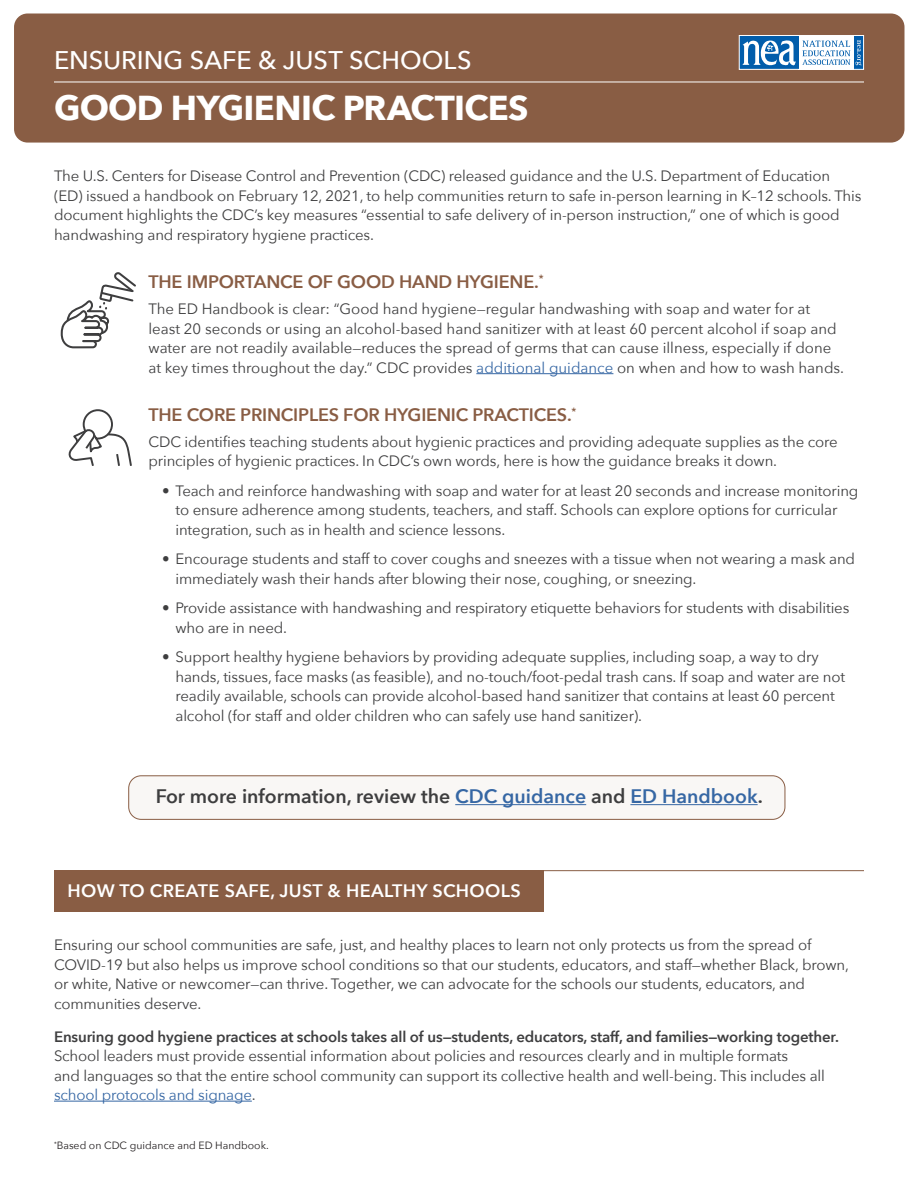
<style>
.page{position:relative;width:918px;height:1188px;background:#fff}
.page>*{position:absolute;margin:0;border:0;box-sizing:border-box;transform-origin:0 0}
.t1{font:700 34.5px "Avenir Next";letter-spacing:-.02em;color:#fff}
.t2{font:500 25.5px "Avenir Next";color:#fff}
.t3{font:600 19.5px "Avenir Next";color:#3e3e3f}
.t4{font:600 18px "Avenir Next";letter-spacing:-.01em;color:#895d44}
.t5{font:600 18px "Avenir Next";letter-spacing:.02em;color:#fff}
.t6{font:15px/19.5px "Avenir Next";letter-spacing:-.01em;color:#3e3e3f}
.t7{font:600 15px "Avenir Next";letter-spacing:-.01em;color:#3e3e3f}
.t8{font:10.5px "Avenir Next";color:#231f20}
.s1{color:#3667a4}
</style>
<div class="page">
<hr style="left:476px;top:373px;width:137px;height:1px;background:#3667a4">
<div style="left:14px;top:14px;width:891px;height:129px;background:#895d44;border-radius:14px"></div>
<hr style="left:54px;top:82px;width:810px;height:1px;background:#fff">
<div style="left:799px;top:36px;width:55px;height:33px;background:#fff"></div>
<div style="left:854px;top:36px;width:10px;height:34px;background:#015dab"></div>
<div style="left:739px;top:36px;width:60px;height:33px;background:#015dab"></div>
<svg style="left:742px;top:40px;width:54px;height:26px"></svg>
<svg style="left:802px;top:40px;width:59px;height:25px"></svg>
<div style="left:739px;top:35px;width:125px;height:35px;border:1px solid #fff"></div>
<div style="left:129px;top:776px;width:656px;height:43px;background:#f9f7f5;border-radius:12px"></div>
<div style="left:128px;top:775px;width:657px;height:45px;border:1px solid #895d44;border-radius:12px"></div>
<hr style="left:455px;top:804px;width:131px;height:1px;background:#3667a4">
<hr style="left:630px;top:804px;width:128px;height:1px;background:#3667a4">
<hr style="left:54px;top:870px;width:810px;height:1px;background:#895d44">
<div style="left:54px;top:870px;width:489px;height:42px;background:#895d44"></div>
<hr style="left:54px;top:1101px;width:198px;height:1px;background:#3667a4">
<svg style="left:60px;top:272px;width:76px;height:77px"></svg>
<svg style="left:68px;top:409px;width:64px;height:57px"></svg>
<h2 class="t2" style="left:54px;top:39px;width:419px">ENSURING SAFE &amp; JUST SCHOOLS</h2>
<h1 class="t1" style="left:54px;top:78px;width:476px">GOOD HYGIENIC PRACTICES</h1>
<p class="t6" style="left:54px;top:166px;width:809px">The U.S. Centers for Disease Control and Prevention (CDC) released guidance and the U.S. Department of Education (ED) issued a handbook on February 12, 2021, to help communities return to safe in-person learning in K–12 schools. This document highlights the CDC’s key measures “essential to safe delivery of in-person instruction,” one of which is good handwashing and respiratory hygiene practices.</p>
<p class="t4" style="left:148px;top:266px;width:397px">THE IMPORTANCE OF GOOD HAND HYGIENE.<sup>*</sup></p>
<p class="t6" style="left:148px;top:298px;width:697px">The ED Handbook is clear: “Good hand hygiene—regular handwashing with soap and water for at least 20 seconds or using an alcohol-based hand sanitizer with at least 60 percent alcohol if soap and water are not readily available—reduces the spread of germs that can cause illness, especially if done at key times throughout the day.” CDC provides <span class="s1">additional guidance</span> on when and how to wash hands.</p>
<p class="t4" style="left:148px;top:399px;width:429px">THE CORE PRINCIPLES FOR HYGIENIC PRACTICES.<sup>*</sup></p>
<p class="t6" style="left:148px;top:431px;width:691px">CDC identifies teaching students about hygienic practices and providing adequate supplies as the core principles of hygienic practices. In CDC’s own words, here is how the guidance breaks it down.</p>
<p class="t6" style="left:176px;top:480px;width:684px;text-indent:-14px">• Teach and reinforce handwashing with soap and water for at least 20 seconds and increase monitoring to ensure adherence among students, teachers, and staff. Schools can explore options for curricular integration, such as in health and science lessons.</p>
<p class="t6" style="left:176px;top:549px;width:681px;text-indent:-14px">• Encourage students and staff to cover coughs and sneezes with a tissue when not wearing a mask and immediately wash their hands after blowing their nose, coughing, or sneezing.</p>
<p class="t6" style="left:176px;top:598px;width:675px;text-indent:-14px">• Provide assistance with handwashing and respiratory etiquette behaviors for students with disabilities who are in need.</p>
<p class="t6" style="left:176px;top:647px;width:671px;text-indent:-14px">• Support healthy hygiene behaviors by providing adequate supplies, including soap, a way to dry hands, tissues, face masks (as feasible), and no-touch/foot-pedal trash cans. If soap and water are not readily available, schools can provide alcohol-based hand sanitizer that contains at least 60 percent alcohol (for staff and older children who can safely use hand sanitizer).</p>
<h3 class="t3" style="left:156px;top:780px;width:608px">For more information, review the <span class="s1">CDC guidance</span> and <span class="s1">ED Handbook</span>.</h3>
<p class="t5" style="left:68px;top:875px;width:455px">HOW TO CREATE SAFE, JUST &amp; HEALTHY SCHOOLS</p>
<p class="t6" style="left:54px;top:934px;width:796px">Ensuring our school communities are safe, just, and healthy places to learn not only protects us from the spread of COVID-19 but also helps us improve school conditions so that our students, educators, and staff—whether Black, brown, or white, Native or newcomer—can thrive. Together, we can advocate for the schools our students, educators, and communities deserve.</p>
<p class="t7" style="left:54px;top:1023px;width:787px">Ensuring good hygiene practices at schools takes all of us—students, educators, staff, and families—working together.</p>
<p class="t6" style="left:54px;top:1045px;width:773px">School leaders must provide essential information about policies and resources clearly and in multiple formats<br>and languages so that the entire school community can support its collective health and well-being. This includes all <span class="s1">school protocols and signage</span>.</p>
<p class="t8" style="left:54px;top:1137px;width:216px"><sup>*</sup>Based on CDC guidance and ED Handbook.</p>
</div>
